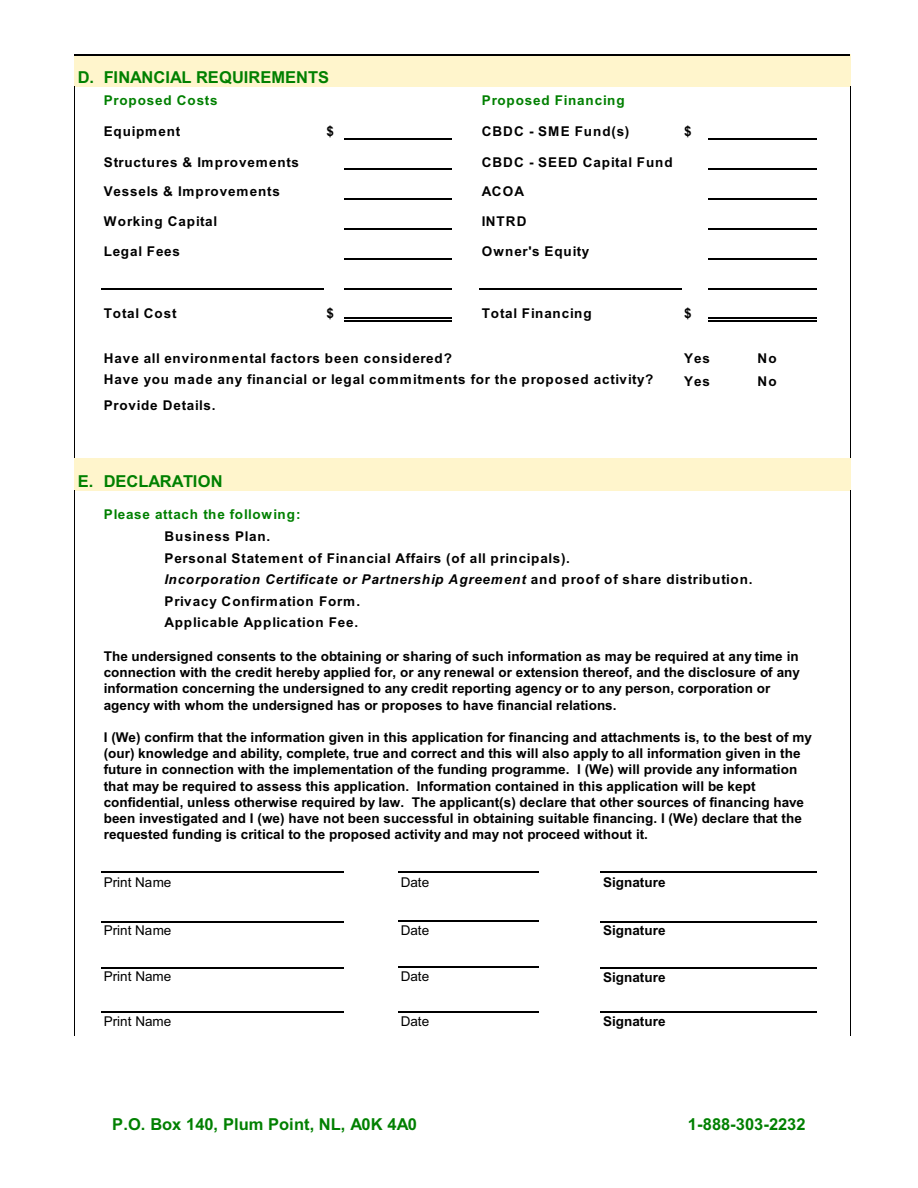
<style>
.page{position:relative;width:918px;height:1188px;background:#fff}
.page>*{position:absolute;margin:0;border:0;box-sizing:border-box;transform-origin:0 0}
.t1{font:700 16.5px "Arial";letter-spacing:.005em;color:#008000}
.t2{font:700 13.5px/16.2px "Arial";letter-spacing:.005em;color:#000}
.t3{font:700 13.5px/21.6px "Arial";letter-spacing:.055em;color:#000}
.t4{font:700 13.5px "Arial";letter-spacing:.055em;color:#008000}
.t5{font:13.5px "Arial";letter-spacing:.005em;color:#000}
.t6{font:700 13.5px "Arial";letter-spacing:.075em;color:#000}
.t7{font:700 13.5px "Arial";letter-spacing:.06em;color:#000}
.t8{font:700 13.5px "Arial";letter-spacing:.07em;color:#000}
.t9{font:700 13.5px "Arial";letter-spacing:.08em;color:#000}
.t10{font:700 13.5px "Arial";letter-spacing:.065em;color:#000}
.s1{font-style:italic}
</style>
<div class="page">
<div style="left:74px;top:54px;width:27px;height:32px;background:#fff5cc"></div>
<svg style="left:74px;top:54px;width:27px;height:1px"></svg>
<div style="left:101px;top:54px;width:750px;height:32px;background:#fff5cc"></div>
<hr style="left:101px;top:54px;width:749px;height:1px;background:#000">
<hr style="left:344px;top:138px;width:108px;height:2px;background:#000">
<hr style="left:709px;top:138px;width:72px;height:2px;background:#000">
<hr style="left:781px;top:138px;width:36px;height:2px;background:#000">
<hr style="left:344px;top:169px;width:108px;height:1px;background:#000">
<hr style="left:709px;top:169px;width:72px;height:1px;background:#000">
<hr style="left:781px;top:169px;width:36px;height:1px;background:#000">
<hr style="left:344px;top:198px;width:108px;height:2px;background:#000">
<hr style="left:709px;top:198px;width:72px;height:2px;background:#000">
<hr style="left:781px;top:198px;width:36px;height:2px;background:#000">
<hr style="left:344px;top:228px;width:108px;height:1px;background:#000">
<hr style="left:709px;top:228px;width:72px;height:1px;background:#000">
<hr style="left:781px;top:228px;width:36px;height:1px;background:#000">
<hr style="left:344px;top:258px;width:108px;height:2px;background:#000">
<hr style="left:709px;top:258px;width:72px;height:2px;background:#000">
<hr style="left:781px;top:258px;width:36px;height:2px;background:#000">
<hr style="left:101px;top:289px;width:223px;height:1px;background:#000">
<hr style="left:344px;top:289px;width:108px;height:1px;background:#000">
<hr style="left:479px;top:289px;width:202px;height:1px;background:#000">
<hr style="left:709px;top:289px;width:72px;height:1px;background:#000">
<hr style="left:781px;top:289px;width:36px;height:1px;background:#000">
<hr style="left:344px;top:318px;width:108px;height:1px;background:#000">
<hr style="left:344px;top:320px;width:108px;height:2px;background:#000">
<hr style="left:709px;top:318px;width:72px;height:1px;background:#000">
<hr style="left:709px;top:320px;width:72px;height:2px;background:#000">
<hr style="left:781px;top:318px;width:36px;height:1px;background:#000">
<hr style="left:781px;top:320px;width:36px;height:2px;background:#000">
<div style="left:74px;top:458px;width:27px;height:32px;background:#fff5cc"></div>
<div style="left:101px;top:458px;width:193px;height:32px;background:#fff5cc"></div>
<div style="left:294px;top:458px;width:487px;height:32px;background:#fff5cc"></div>
<div style="left:781px;top:458px;width:36px;height:32px;background:#fff5cc"></div>
<div style="left:817px;top:458px;width:34px;height:32px;background:#fff5cc"></div>
<hr style="left:101px;top:872px;width:243px;height:1px;background:#000">
<hr style="left:398px;top:872px;width:141px;height:1px;background:#000">
<hr style="left:601px;top:872px;width:180px;height:1px;background:#000">
<hr style="left:781px;top:872px;width:36px;height:1px;background:#000">
<hr style="left:398px;top:920px;width:141px;height:1px;background:#000">
<hr style="left:101px;top:921px;width:243px;height:2px;background:#000">
<hr style="left:601px;top:921px;width:180px;height:2px;background:#000">
<hr style="left:781px;top:921px;width:36px;height:2px;background:#000">
<hr style="left:398px;top:966px;width:141px;height:1px;background:#000">
<hr style="left:101px;top:968px;width:243px;height:1px;background:#000">
<hr style="left:601px;top:968px;width:180px;height:1px;background:#000">
<hr style="left:781px;top:968px;width:36px;height:1px;background:#000">
<hr style="left:101px;top:1011px;width:243px;height:1px;background:#000">
<hr style="left:398px;top:1011px;width:141px;height:1px;background:#000">
<hr style="left:601px;top:1011px;width:180px;height:1px;background:#000">
<hr style="left:781px;top:1011px;width:36px;height:1px;background:#000">
<p class="t1" style="left:78px;top:71px;width:253px">D. FINANCIAL REQUIREMENTS</p>
<p class="t4" style="left:104px;top:95px;width:115px">Proposed Costs</p>
<p class="t4" style="left:482px;top:95px;width:144px">Proposed Financing</p>
<p class="t7" style="left:104px;top:127px;width:78px">Equipment</p>
<p class="t2" style="left:326px;top:125px;width:9px">$</p>
<p class="t9" style="left:482px;top:127px;width:149px">CBDC - SME Fund(s)</p>
<p class="t2" style="left:684px;top:125px;width:9px">$</p>
<p class="t3" style="left:104px;top:152px;width:197px">Structures &amp; Improvements</p>
<p class="t6" style="left:482px;top:157px;width:192px">CBDC - SEED Capital Fund</p>
<p class="t3" style="left:104px;top:182px;width:178px">Vessels &amp; Improvements</p>
<p class="t2" style="left:482px;top:185px;width:44px">ACOA</p>
<p class="t3" style="left:104px;top:212px;width:115px">Working Capital</p>
<p class="t2" style="left:482px;top:214px;width:46px">INTRD</p>
<p class="t8" style="left:104px;top:246px;width:78px">Legal Fees</p>
<p class="t8" style="left:482px;top:246px;width:109px">Owner's Equity</p>
<p class="t6" style="left:104px;top:309px;width:74px">Total Cost</p>
<p class="t2" style="left:326px;top:307px;width:9px">$</p>
<p class="t10" style="left:482px;top:309px;width:112px">Total Financing</p>
<p class="t2" style="left:684px;top:307px;width:9px">$</p>
<p class="t3" style="left:104px;top:348px;width:350px">Have all environmental factors been considered?</p>
<p class="t2" style="left:684px;top:351px;width:27px">Yes</p>
<p class="t2" style="left:758px;top:351px;width:21px">No</p>
<p class="t3" style="left:104px;top:370px;width:551px">Have you made any financial or legal commitments for the proposed activity?</p>
<p class="t2" style="left:684px;top:375px;width:27px">Yes</p>
<p class="t2" style="left:758px;top:375px;width:21px">No</p>
<p class="t7" style="left:104px;top:400px;width:113px">Provide Details.</p>
<p class="t1" style="left:78px;top:475px;width:146px">E. DECLARATION</p>
<p class="t4" style="left:104px;top:509px;width:198px">Please attach the following:</p>
<p class="t3" style="left:165px;top:527px;width:590px">Business Plan.<br>Personal Statement of Financial Affairs (of all principals).<br><span class="s1">Incorporation Certificate or Partnership Agreement</span> and proof of share distribution.<br>Privacy Confirmation Form.<br>Applicable Application Fee.</p>
<p class="t2" style="left:104px;top:649px;width:698px">The undersigned consents to the obtaining or sharing of such information as may be required at any time in connection with the credit hereby applied for, or any renewal or extension thereof, and the disclosure of any information concerning the undersigned to any credit reporting agency or to any person, corporation or agency with whom the undersigned has or proposes to have financial relations.</p>
<p class="t2" style="left:104px;top:730px;width:710px">I (We) confirm that the information given in this application for financing and attachments is, to the best of my (our) knowledge and ability, complete, true and correct and this will also apply to all information given in the future in connection with the implementation of the funding programme. I (We) will provide any information that may be required to assess this application. Information contained in this application will be kept confidential, unless otherwise required by law. The applicant(s) declare that other sources of financing have been investigated and I (we) have not been successful in obtaining suitable financing. I (We) declare that the requested funding is critical to the proposed activity and may not proceed without it.</p>
<p class="t5" style="left:104px;top:877px;width:69px">Print Name</p>
<p class="t5" style="left:401px;top:877px;width:30px">Date</p>
<p class="t2" style="left:603px;top:875px;width:64px">Signature</p>
<p class="t5" style="left:104px;top:925px;width:69px">Print Name</p>
<p class="t5" style="left:401px;top:925px;width:30px">Date</p>
<p class="t2" style="left:603px;top:924px;width:64px">Signature</p>
<p class="t5" style="left:104px;top:971px;width:69px">Print Name</p>
<p class="t5" style="left:401px;top:971px;width:30px">Date</p>
<p class="t2" style="left:603px;top:970px;width:64px">Signature</p>
<p class="t5" style="left:104px;top:1016px;width:69px">Print Name</p>
<p class="t5" style="left:401px;top:1016px;width:30px">Date</p>
<p class="t2" style="left:603px;top:1015px;width:64px">Signature</p>
<p class="t1" style="left:112px;top:1118px;width:306px">P.O. Box 140, Plum Point, NL, A0K 4A0</p>
<p class="t1" style="left:688px;top:1118px;width:119px">1-888-303-2232</p>
</div>
